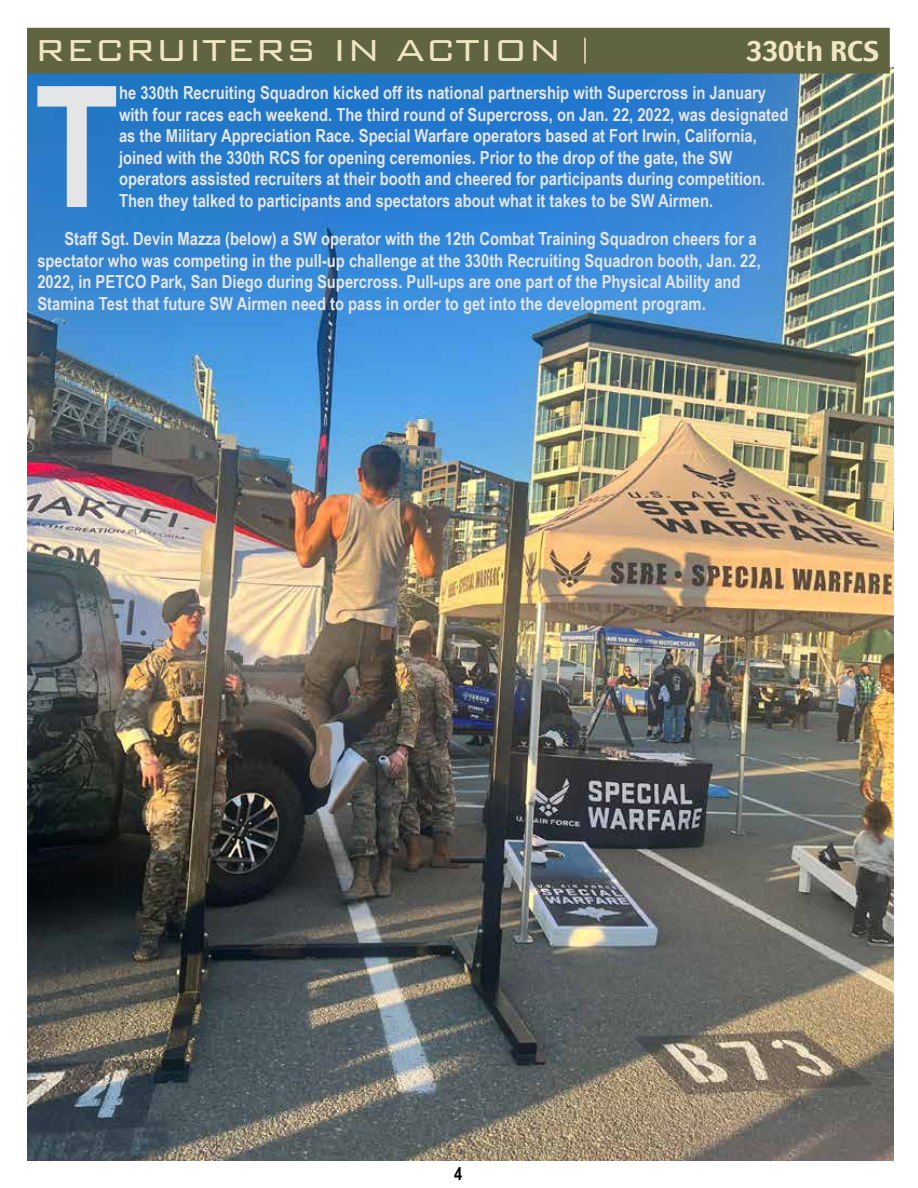
<style>
.page{position:relative;width:918px;height:1188px;background:#fff}
.page>*{position:absolute;margin:0;border:0;box-sizing:border-box;transform-origin:0 0}
.t1{font:700 168.9px "Arial Narrow";color:#e4e5e6}
.t2{font:300 40.5px "Bank Gothic BT";color:#efe6c3}
.t3{font:27px "Charcoal";color:#efe6c3}
.t4{font:700 18px/21.6px "Arial Narrow";color:#e4e5e6}
.t5{font:700 18px "Arial Narrow";color:#000}
</style>
<div class="page">
<img style="left:27px;top:67px;width:866px;height:1093px">
<div style="left:27px;top:28px;width:863px;height:46px;background:#616441;border:2px solid #616441"></div>
<hr style="left:584px;top:38px;width:2px;height:26px;background:#efe6c3">
<h2 class="t2" style="left:35px;top:29px;width:529px">RECRUITERS IN ACTION</h2>
<h3 class="t3" style="left:746px;top:34px;width:135px">330th RCS</h3>
<h1 class="t1" style="left:34px;top:20px;width:86px">T</h1>
<p class="t4" style="left:119px;top:81px;width:671px">he 330th Recruiting Squadron kicked off its national partnership with Supercross in January with four races each weekend. The third round of Supercross, on Jan. 22, 2022, was designated as the Military Appreciation Race. Special Warfare operators based at Fort Irwin, California, joined with the 330th RCS for opening ceremonies. Prior to the drop of the gate, the SW operators assisted recruiters at their booth and cheered for participants during competition.<br>Then they talked to participants and spectators about what it takes to be SW Airmen.</p>
<p class="t4" style="left:37px;top:227px;width:725px;text-indent:27px">Staff Sgt. Devin Mazza (below) a SW operator with the 12th Combat Training Squadron cheers for a spectator who was competing in the pull-up challenge at the 330th Recruiting Squadron booth, Jan. 22, 2022, in PETCO Park, San Diego during Supercross. Pull-ups are one part of the Physical Ability and Stamina Test that future SW Airmen need to pass in order to get into the development program.</p>
<p class="t5" style="left:454px;top:1160px;width:10px">4</p>
</div>
